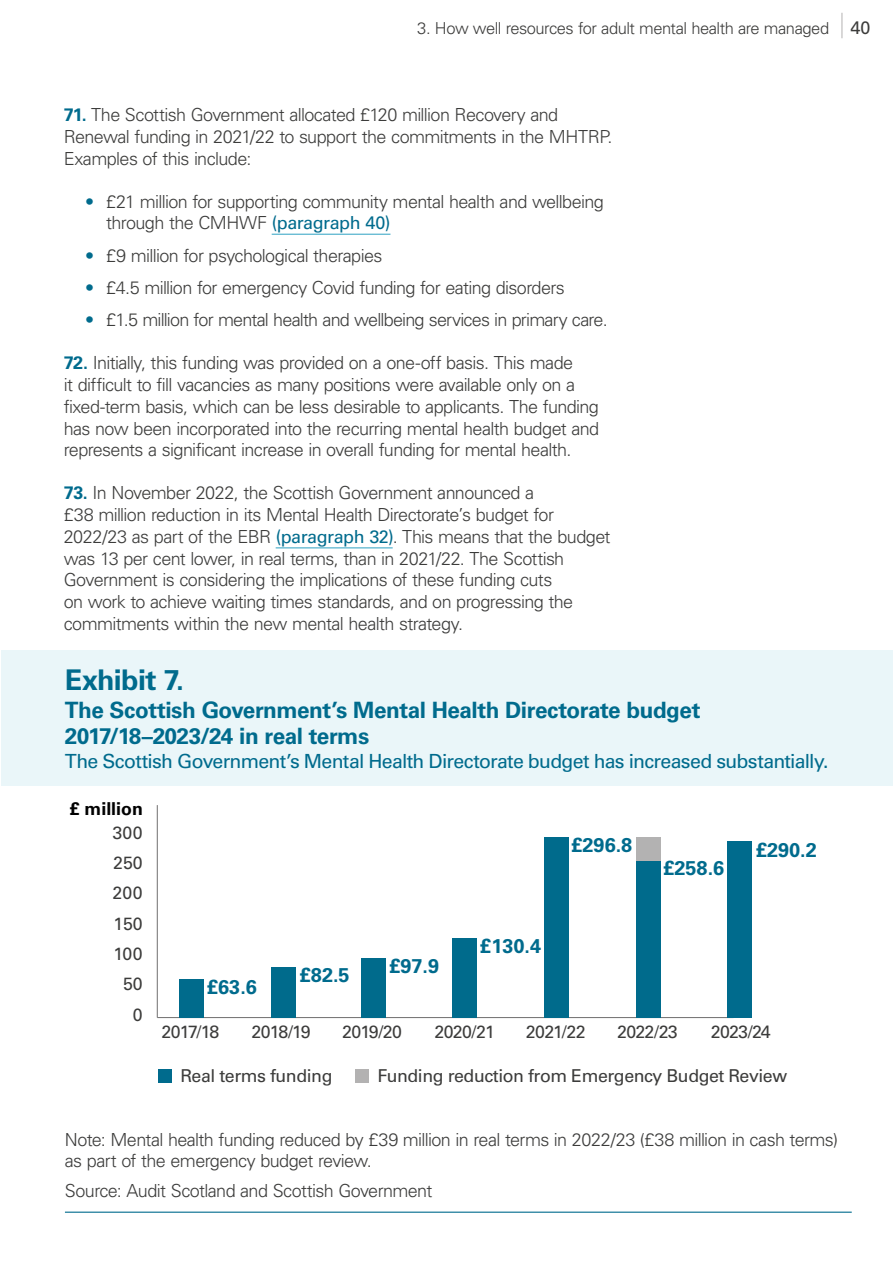
<style>
.page{position:relative;width:893px;height:1263px;background:#fff}
.page>*{position:absolute;margin:0;border:0;box-sizing:border-box;transform-origin:0 0}
.AS-P24-Exhibit_number{font:700 28.5px "Univers LT Pro 65";letter-spacing:-.02em;color:#006b8d}
.AS-P24-Exhibit_number-2{font:700 22.5px/25.5px "Univers LT Pro 65";letter-spacing:-.025em;color:#006b8d}
.t1{font:700 19.95px "Univers LT Pro 65";color:#006b8d}
.AS-P26-Exhibit_lead-in{font:19.5px "Univers LT Pro 55 Roman";letter-spacing:-.035em;color:#006b8d}
.AS-P07-Body_numbered{font:300 18px/21.8px "Univers LT Pro 45";letter-spacing:-.035em;color:#3c3c3b}
.AS-P08-Bullet_1{font:300 18px/21.8px "Univers LT Pro 45";letter-spacing:-.035em;color:#3c3c3b}
.AS-P28-Exhibit_note{font:300 18px/21px "Univers LT Pro 45";letter-spacing:-.035em;color:#3c3c3b}
.AS-P29-Exhibit_source{font:300 18px "Univers LT Pro 45";letter-spacing:-.035em;color:#3c3c3b}
.t2{font:17.7px "Univers LT Pro 55 Roman";letter-spacing:-.025em;color:#3c3c3b}
.t3{font:700 17.7px "Univers LT Pro 65";color:#000}
.t4{font:300 16.5px "Univers LT Pro 45";letter-spacing:-.03em;color:#3c3c3b}
.s1{font-family:"Univers LT Pro 55 Roman";font-weight:400;font-size:18px}
.s2{font-family:"Univers LT Pro 65";font-weight:700;color:#006b8d}
.s3{color:#006b8d}
.s4{font-family:"Univers LT Pro 55 Roman";font-weight:400;color:#006b8d}
</style>
<div class="page">
<svg style="left:842px;top:13px;width:1px;height:25px"></svg>
<div style="left:1px;top:651px;width:892px;height:114px;background:#eaf6f9"></div>
<div style="left:1px;top:737px;width:892px;height:48px;background:#eaf6f9"></div>
<hr style="left:157px;top:805px;width:1px;height:212px;background:#706f6f">
<hr style="left:157px;top:1017px;width:576px;height:1px;background:#706f6f">
<div style="left:636px;top:837px;width:24px;height:24px;background:#b3b2b2"></div>
<div style="left:180px;top:979px;width:24px;height:38px;background:#006b8c"></div>
<div style="left:272px;top:967px;width:24px;height:50px;background:#006b8c"></div>
<div style="left:361px;top:958px;width:25px;height:59px;background:#006b8c"></div>
<div style="left:453px;top:938px;width:24px;height:79px;background:#006b8c"></div>
<div style="left:544px;top:837px;width:25px;height:180px;background:#006b8c"></div>
<div style="left:636px;top:860px;width:24px;height:157px;background:#006b8c"></div>
<div style="left:728px;top:841px;width:24px;height:176px;background:#006b8d"></div>
<div style="left:158px;top:1069px;width:14px;height:13px;background:#006b8d"></div>
<div style="left:355px;top:1069px;width:14px;height:13px;background:#b3b2b2"></div>
<hr style="left:65px;top:1211px;width:787px;height:2px;background:#006b8d">
<hr style="left:272px;top:234px;width:118px;height:1px;background:#2da1c2">
<hr style="left:276px;top:547px;width:117px;height:1px;background:#2da1c2">
<p class="t4" style="left:417px;top:17px;width:455px">3. How well resources for adult mental health are managed <span class="s1">40</span></p>
<p class="AS-P07-Body_numbered" style="left:64px;top:103px;width:550px"><span class="s2">71.</span> The Scottish Government allocated £120 million Recovery and<br>Renewal funding in 2021/22 to support the commitments in the MHTRP.<br>Examples of this include:</p>
<p class="AS-P08-Bullet_1" style="left:106px;top:190px;width:499px;text-indent:-21px"><span class="s3">•</span> £21 million for supporting community mental health and wellbeing through the CMHWF <span class="s4">(paragraph 40)</span></p>
<p class="AS-P08-Bullet_1" style="left:85px;top:244px;width:299px"><span class="s3">•</span> £9 million for psychological therapies</p>
<p class="AS-P08-Bullet_1" style="left:85px;top:276px;width:481px"><span class="s3">•</span> £4.5 million for emergency Covid funding for eating disorders</p>
<p class="AS-P08-Bullet_1" style="left:85px;top:309px;width:524px"><span class="s3">•</span> £1.5 million for mental health and wellbeing services in primary care.</p>
<p class="AS-P07-Body_numbered" style="left:64px;top:352px;width:537px"><span class="s2">72.</span> Initially, this funding was provided on a one-off basis. This made<br>it difficult to fill vacancies as many positions were available only on a fixed-term basis, which can be less desirable to applicants. The funding has now been incorporated into the recurring mental health budget and represents a significant increase in overall funding for mental health.</p>
<p class="AS-P07-Body_numbered" style="left:64px;top:482px;width:548px"><span class="s2">73.</span> In November 2022, the Scottish Government announced a<br>£38 million reduction in its Mental Health Directorate’s budget for 2022/23 as part of the EBR <span class="s4">(paragraph 32)</span>. This means that the budget was 13 per cent lower, in real terms, than in 2021/22. The Scottish Government is considering the implications of these funding cuts<br>on work to achieve waiting times standards, and on progressing the commitments within the new mental health strategy.</p>
<h3 class="AS-P24-Exhibit_number" style="left:65px;top:660px;width:121px">Exhibit 7.</h3>
<h3 class="AS-P24-Exhibit_number-2" style="left:65px;top:696px;width:637px">The Scottish Government’s Mental Health Directorate budget<br>2017/18–2023/24 in real terms</h3>
<p class="AS-P26-Exhibit_lead-in" style="left:65px;top:748px;width:765px">The Scottish Government’s Mental Health Directorate budget has increased substantially.</p>
<p class="t3" style="left:70px;top:796px;width:75px">£ million</p>
<p class="t2" style="left:112px;top:820px;width:32px">300</p>
<p class="t2" style="left:113px;top:850px;width:31px">250</p>
<p class="t2" style="left:112px;top:881px;width:32px">200</p>
<p class="t2" style="left:113px;top:911px;width:31px">150</p>
<p class="t2" style="left:113px;top:941px;width:31px">100</p>
<p class="t2" style="left:123px;top:972px;width:21px">50</p>
<p class="t2" style="left:133px;top:1002px;width:11px">0</p>
<p class="t1" style="left:207px;top:972px;width:51px">£63.6</p>
<p class="t1" style="left:300px;top:961px;width:51px">£82.5</p>
<p class="t1" style="left:389px;top:952px;width:51px">£97.9</p>
<p class="t1" style="left:571px;top:831px;width:62px">£296.8</p>
<p class="t1" style="left:480px;top:932px;width:62px">£130.4</p>
<p class="t1" style="left:663px;top:854px;width:62px">£258.6</p>
<p class="t1" style="left:756px;top:835px;width:62px">£290.2</p>
<p class="t2" style="left:162px;top:1020px;width:59px">2017/18</p>
<p class="t2" style="left:252px;top:1020px;width:61px">2018/19</p>
<p class="t2" style="left:342px;top:1020px;width:61px">2019/20</p>
<p class="t2" style="left:434px;top:1020px;width:62px">2020/21</p>
<p class="t2" style="left:526px;top:1020px;width:61px">2021/22</p>
<p class="t2" style="left:617px;top:1020px;width:62px">2022/23</p>
<p class="t2" style="left:711px;top:1020px;width:61px">2023/24</p>
<p class="t2" style="left:181px;top:1064px;width:153px">Real terms funding</p>
<p class="t2" style="left:378px;top:1064px;width:411px">Funding reduction from Emergency Budget Review</p>
<p class="AS-P28-Exhibit_note" style="left:65px;top:1129px;width:775px">Note: Mental health funding reduced by £39 million in real terms in 2022/23 (£38 million in cash terms) as part of the emergency budget review.</p>
<p class="AS-P29-Exhibit_source" style="left:65px;top:1178px;width:369px">Source: Audit Scotland and Scottish Government</p>
</div>
